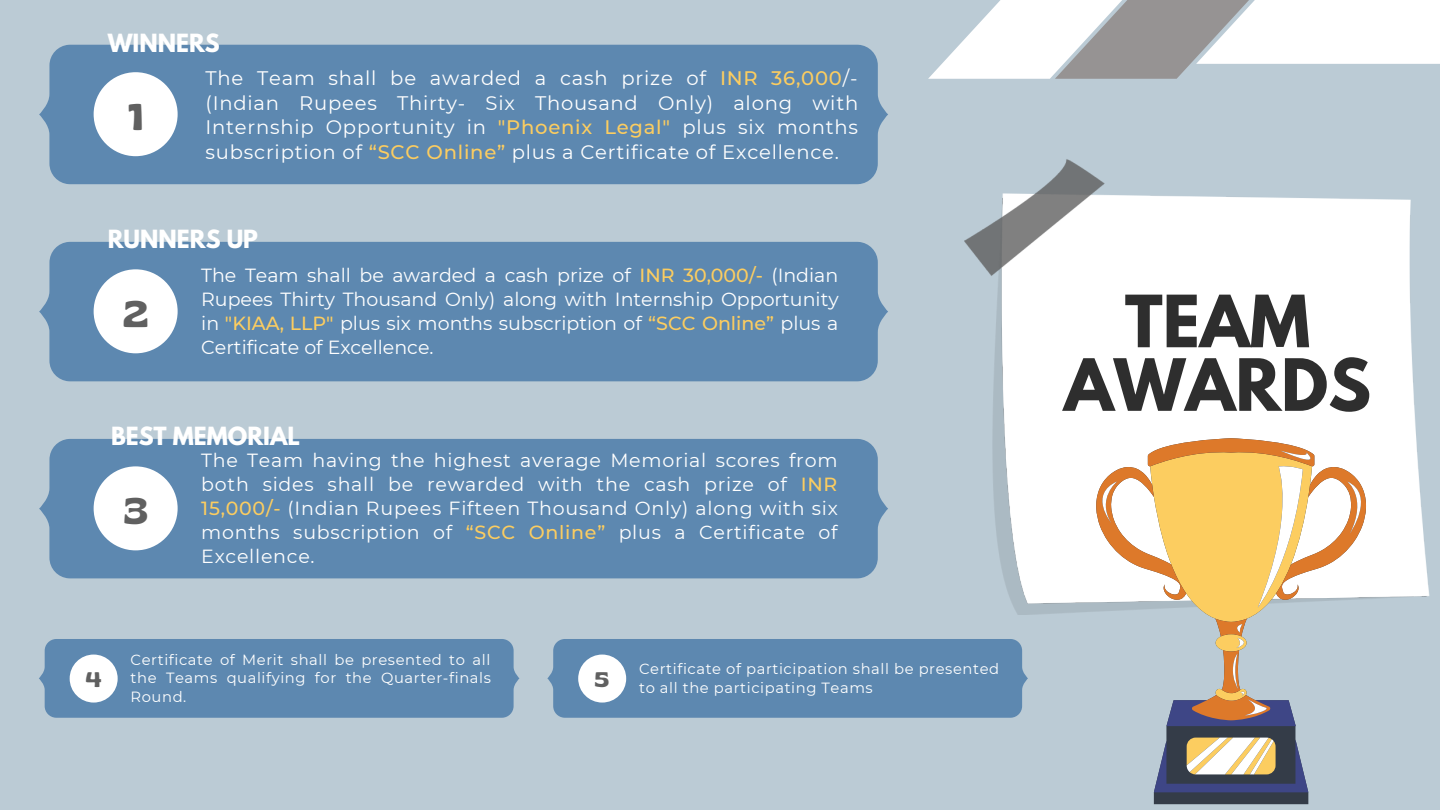
<style>
.page{position:relative;width:1440px;height:810px;background:#bbcbd5}
.page>*{position:absolute;margin:0;border:0;box-sizing:border-box;transform-origin:0 0}
.t1{font:700 63.8px/63.6px "League Spartan";color:#2e2e2e;text-align:center}
.t2{font:600 37.2px "Gliker";color:#606060}
.t3{font:700 22.2px "League Spartan";color:#fff}
.t4{font:600 21px "Gliker";color:#606060}
.t5{font:19.6px/24.8px "Montserrat";letter-spacing:.04em;color:#fff;text-align:justify}
.t6{font:19px/24px "Montserrat";letter-spacing:.02em;color:#fff;text-align:justify}
.t7{font:14.8px/18.8px "Montserrat";letter-spacing:.04em;color:#fff;text-align:justify}
.s1{font-weight:500;color:#fccd60}
</style>
<div class="page">
<div style="left:39px;top:45px;width:849px;height:139px;background:#5d88b0"></div>
<div style="left:94px;top:72px;width:84px;height:84px;background:#fff;border-radius:50%"></div>
<div style="left:39px;top:242px;width:849px;height:139px;background:#5d88b0"></div>
<div style="left:94px;top:269px;width:84px;height:84px;background:#fff;border-radius:50%"></div>
<div style="left:39px;top:439px;width:849px;height:139px;background:#5d88b0"></div>
<div style="left:94px;top:466px;width:84px;height:84px;background:#fff;border-radius:50%"></div>
<img style="left:964px;top:159px;width:466px;height:455px">
<svg style="left:1153px;top:726px;width:156px;height:78px;background:#454e5a"></svg>
<svg style="left:1154px;top:738px;width:154px;height:54px;background:#8c8a8a"></svg>
<svg style="left:1088px;top:438px;width:288px;height:288px"></svg>
<div style="left:39px;top:639px;width:480px;height:79px;background:#5d88b0"></div>
<div style="left:70px;top:655px;width:48px;height:48px;background:#fff;border-radius:50%"></div>
<div style="left:547px;top:639px;width:481px;height:79px;background:#5d88b0"></div>
<div style="left:578px;top:655px;width:48px;height:48px;background:#fff;border-radius:50%"></div>
<svg style="left:928px;top:0;width:512px;height:79px"></svg>
<p class="t3" style="left:108px;top:32px;width:114px">WINNERS</p>
<h2 class="t2" style="left:129px;top:92px;width:16px">1</h2>
<p class="t5" style="left:206px;top:65px;width:654px">The Team shall be awarded a cash prize of <span class="s1">INR 36,000</span>/- (Indian Rupees Thirty- Six Thousand Only) along with Internship Opportunity in <span class="s1">"Phoenix Legal"</span> plus six months subscription of <span class="s1">“SCC Online”</span> plus a Certificate of Excellence.</p>
<p class="t3" style="left:108px;top:228px;width:152px">RUNNERS UP</p>
<h2 class="t2" style="left:123px;top:289px;width:27px">2</h2>
<p class="t6" style="left:201px;top:263px;width:639px">The Team shall be awarded a cash prize of <span class="s1">INR 30,000/-</span> (Indian Rupees Thirty Thousand Only) along with Internship Opportunity in <span class="s1">"KIAA, LLP"</span> plus six months subscription of <span class="s1">“SCC Online”</span> plus a Certificate of Excellence.</p>
<p class="t3" style="left:111px;top:425px;width:191px">BEST MEMORIAL</p>
<h2 class="t2" style="left:123px;top:486px;width:26px">3</h2>
<p class="t6" style="left:201px;top:448px;width:638px">The Team having the highest average Memorial scores from both sides shall be rewarded with the cash prize of <span class="s1">INR 15,000/-</span> (Indian Rupees Fifteen Thousand Only) along with six months subscription of <span class="s1">“SCC Online”</span> plus a Certificate of Excellence.</p>
<p class="t4" style="left:86px;top:666px;width:17px">4</p>
<p class="t7" style="left:131px;top:650px;width:362px">Certificate of Merit shall be presented to all the Teams qualifying for the Quarter-finals Round.</p>
<p class="t4" style="left:595px;top:666px;width:16px">5</p>
<p class="t7" style="left:639px;top:659px;width:362px">Certificate of participation shall be presented</p>
<p class="t7" style="left:639px;top:678px;width:235px">to all the participating Teams</p>
<h1 class="t1" style="left:1064px;top:298px;width:309px">TEAM<br>AWARDS</h1>
</div>
